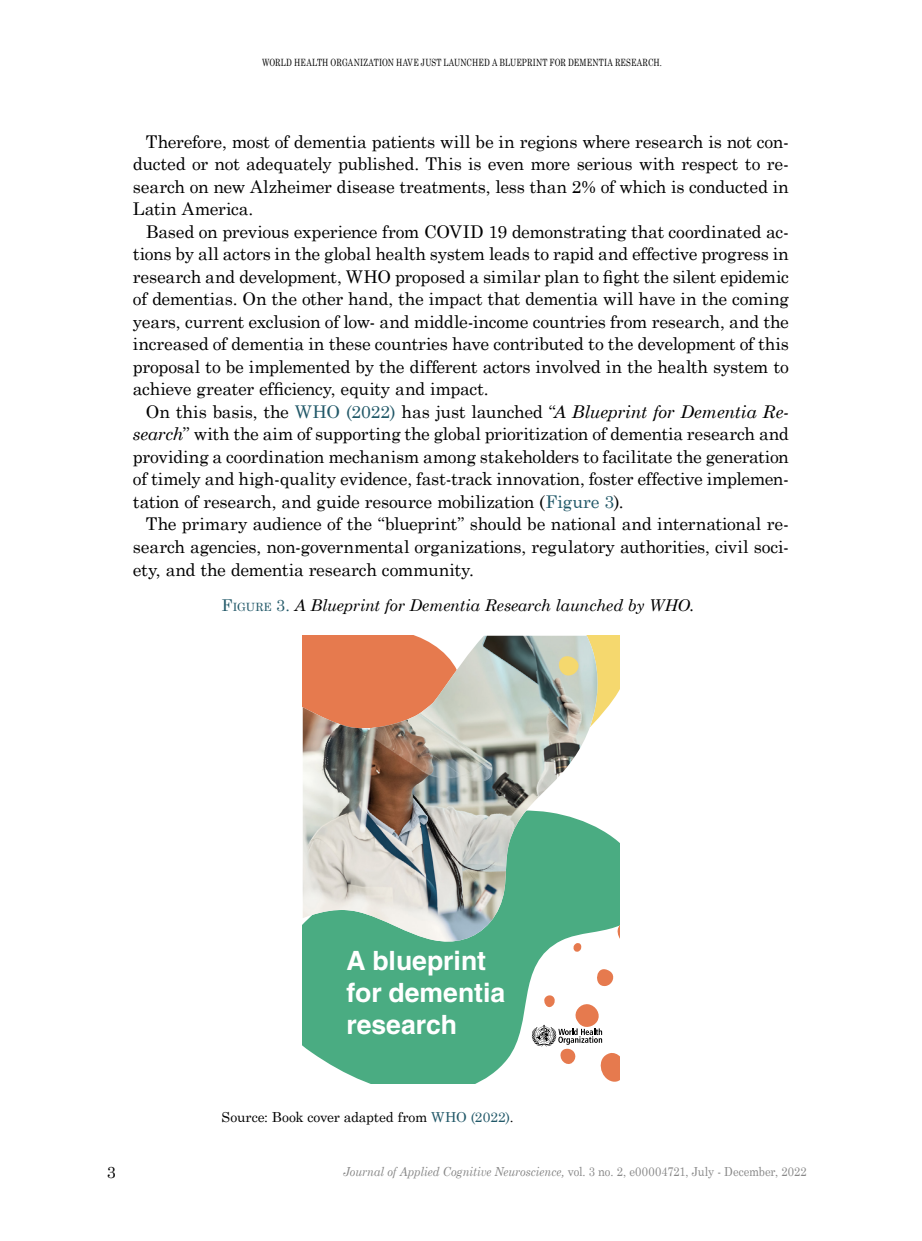
<style>
.page{position:relative;width:922px;height:1241px;background:#fff}
.page>*{position:absolute;margin:0;border:0;box-sizing:border-box;transform-origin:0 0}
.t1{font:700 26.62px/31.9px "Helvetica LT Std";color:#fff}
.t2{font:17.5px/22.5px "Century Schoolbook";letter-spacing:-.01em;color:#000;text-align:justify}
.t3{font:italic 16.25px "Century Schoolbook";letter-spacing:-.015em;color:#000}
.t4{font:16.25px "Century Schoolbook";color:#000}
.t5{font:13.75px "Century Schoolbook";color:#000}
.t6{font:italic 12.5px "Century Schoolbook";letter-spacing:-.005em;color:#888;scale:.9 1}
.t7{font:10px "Century Schoolbook";letter-spacing:.015em;color:#000;scale:.75 1}
.s1{color:#215868}
.s2{font-style:italic}
.s3{font-style:normal;color:#215868}
.s4{font-style:normal;font-size:11.38px;color:#215868}
.s5{font-style:normal}
</style>
<div class="page">
<svg style="left:302px;top:872px;width:317px;height:211px;background:#5ab38d"></svg>
<div style="left:302px;top:872px;width:298px;height:89px;background:#4aac82"></div>
<img style="left:302px;top:872px;width:296px;height:72px">
<svg style="left:531px;top:916px;width:88px;height:167px"></svg>
<img style="left:302px;top:635px;width:317px;height:237px">
<p class="t7" style="left:262px;top:54px;width:18px">World</p>
<p class="t7" style="left:294px;top:54px;width:17px">Health</p>
<p class="t7" style="left:330px;top:54px;width:59px">Organization</p>
<p class="t7" style="left:396px;top:54px;width:41px">havejust</p>
<p class="t7" style="left:443px;top:54px;width:9px">launched</p>
<p class="t7" style="left:492px;top:54px;width:55px">a Blue print</p>
<p class="t7" style="left:549px;top:54px;width:9px">for</p>
<p class="t7" style="left:568px;top:54px;width:16px">Dementia</p>
<p class="t7" style="left:615px;top:54px;width:16px">Research</p>
<p class="t7" style="left:659px;top:54px;width:4px">.</p>
<p class="t2" style="left:133px;top:129px;width:657px;text-indent:13px">Therefore, most of dementia patients will be in regions where research is not con&shy;ducted or not adequately published. This is even more serious with respect to re&shy;search on new Alzheimer disease treatments, less than 2% of which is conducted in Latin America.</p>
<p class="t2" style="left:133px;top:219px;width:657px;text-indent:13px">Based on previous experience from COVID 19 demonstrating that coordinated ac&shy;tions by all actors in the global health system leads to rapid and effective progress in research and development, WHO proposed a similar plan to fight the silent epidemic of dementias. On the other hand, the impact that dementia will have in the coming years, current exclusion of low- and middle-income countries from research, and the increased of dementia in these countries have contributed to the development of this proposal to be implemented by the different actors involved in the health system to achieve greater efficiency, equity and impact.</p>
<p class="t2" style="left:133px;top:399px;width:657px;text-indent:13px">On this basis, the <span class="s1">WHO (2022)</span> has just launched “<span class="s2">A Blueprint for Dementia Re&shy;search</span>” with the aim of supporting the global prioritization of dementia research and providing a coordination mechanism among stakeholders to facilitate the generation of timely and high-quality evidence, fast-track innovation, foster effective implemen&shy;tation of research, and guide resource mobilization (<span class="s1">Figure 3</span>).</p>
<p class="t2" style="left:133px;top:511px;width:657px;text-indent:13px">The primary audience of the “blueprint” should be national and international re&shy;search agencies, non-governmental organizations, regulatory authorities, civil soci&shy;ety, and the dementia research community.</p>
<p class="t3" style="left:221px;top:592px;width:474px"><span class="s3">F</span><span class="s4">IGURE</span> <span class="s3">3.</span> A Blueprint for Dementia Research launched by WHO.</p>
<h1 class="t1" style="left:346px;top:943px;width:160px">A blueprint for dementia research</h1>
<p class="t5" style="left:221px;top:1105px;width:293px">Source: Book cover adapted from <span class="s1">WHO (2022)</span>.</p>
<p class="t4" style="left:107px;top:1158px;width:11px">3</p>
<p class="t6" style="left:343px;top:1161px;width:516px">Journal of Applied Cognitive Neuroscience, <span class="s5">vol. 3 no. 2, e00004721, July - December, 2022</span></p>
</div>
